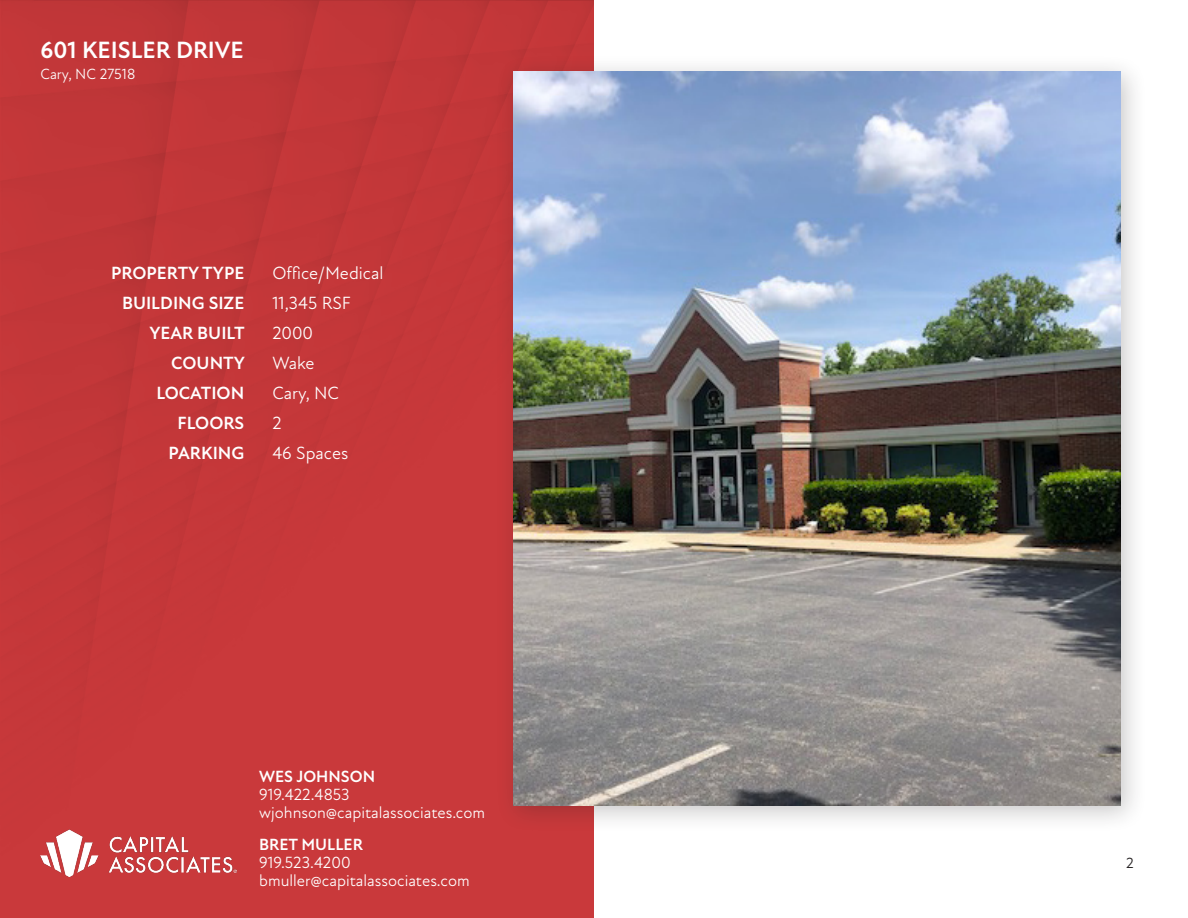
<style>
.page{position:relative;width:1188px;height:918px;background:#fff}
.page>*{position:absolute;margin:0;border:0;box-sizing:border-box;transform-origin:0 0}
.t1{font:700 24px "New Atten";color:#fff}
.t2{font:700 18px "New Atten";color:#fff}
.t3{font:18px "New Atten";color:#fff}
.t4{font:16.5px/18px "New Atten";color:#fff}
.t5{font:700 16.5px "New Atten";color:#fff}
.t6{font:15px "New Atten";color:#fff}
.t7{font:15px "New Atten";color:#231f20}
</style>
<div class="page">
<div style="left:0;top:0;width:594px;height:918px;background:#c53739"></div>
<img style="left:40px;top:829px;width:197px;height:47px">
<div style="left:495px;top:53px;width:653px;height:780px;background:#231f20;opacity:.25"></div>
<img style="left:513px;top:71px;width:607px;height:735px">
<h1 class="t1" style="left:40px;top:36px;width:205px">601 KEISLER DRIVE</h1>
<p class="t6" style="left:40px;top:66px;width:96px">Cary, NC 27518</p>
<p class="t2" style="left:111px;top:262px;width:135px">PROPERTY TYPE</p>
<p class="t2" style="left:122px;top:292px;width:124px">BUILDING SIZE</p>
<p class="t2" style="left:149px;top:322px;width:97px">YEAR BUILT</p>
<p class="t2" style="left:171px;top:352px;width:75px">COUNTY</p>
<p class="t2" style="left:156px;top:382px;width:89px">LOCATION</p>
<p class="t2" style="left:178px;top:412px;width:68px">FLOORS</p>
<p class="t2" style="left:169px;top:442px;width:77px">PARKING</p>
<p class="t3" style="left:272px;top:263px;width:113px">Office/Medical</p>
<p class="t3" style="left:272px;top:293px;width:80px">11,345 RSF</p>
<p class="t3" style="left:272px;top:323px;width:42px">2000</p>
<p class="t3" style="left:272px;top:353px;width:44px">Wake</p>
<p class="t3" style="left:272px;top:383px;width:68px">Cary, NC</p>
<p class="t3" style="left:272px;top:413px;width:11px">2</p>
<p class="t3" style="left:272px;top:443px;width:77px">46 Spaces</p>
<p class="t5" style="left:259px;top:767px;width:117px">WES JOHNSON</p>
<p class="t4" style="left:259px;top:786px;width:227px">919.422.4853 wjohnson@capitalassociates.com</p>
<p class="t5" style="left:259px;top:835px;width:105px">BRET MULLER</p>
<p class="t4" style="left:259px;top:854px;width:212px">919.523.4200 bmuller@capitalassociates.com</p>
<p class="t7" style="left:1126px;top:855px;width:9px">2</p>
</div>
